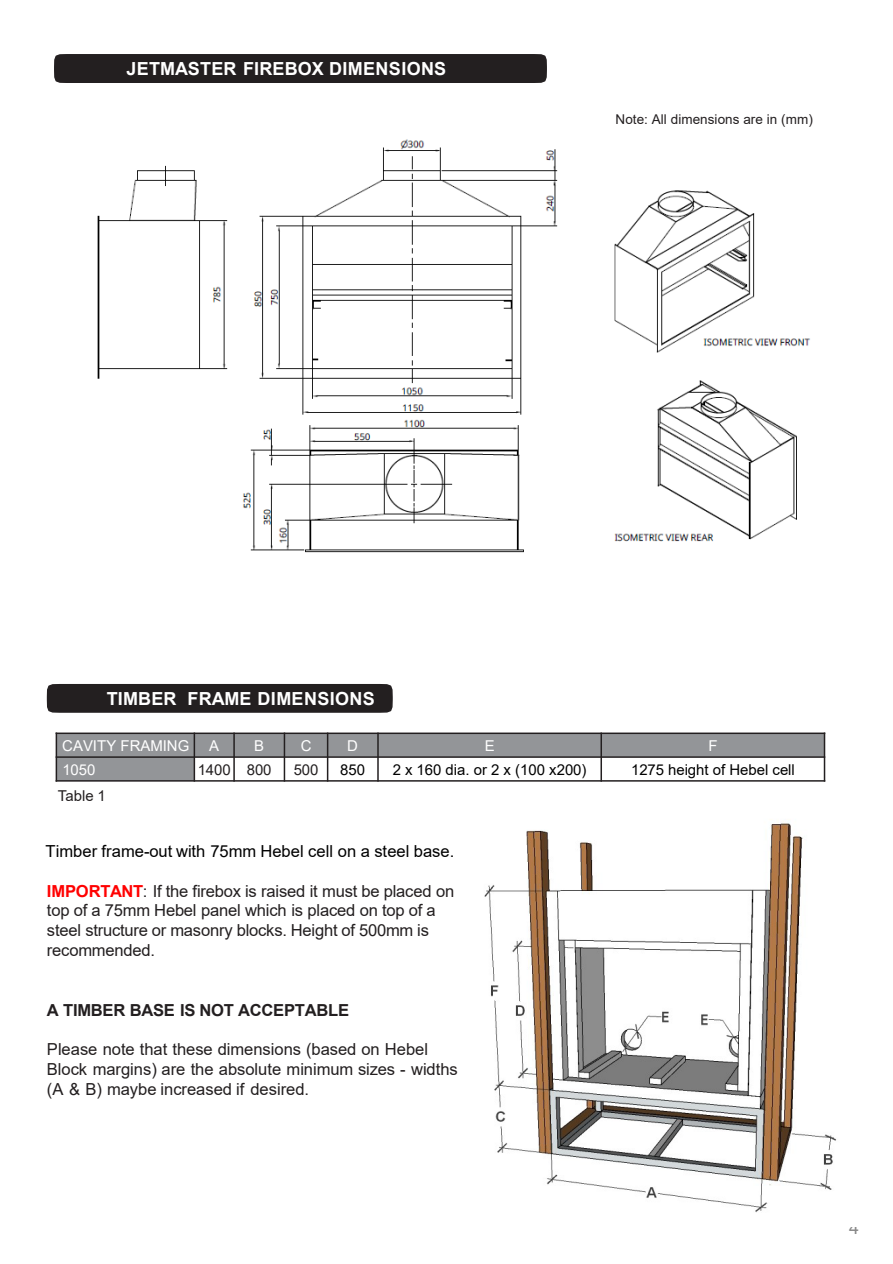
<style>
.page{position:relative;width:893px;height:1264px;background:#fff}
.page>*{position:absolute;margin:0;border:0;box-sizing:border-box;transform-origin:0 0}
.t1{font:700 18px "Arial";letter-spacing:.015em;color:#fff}
.t2{font:18px "Arial";color:#898989}
.t3{font:16.5px/19.8px "Arial";letter-spacing:-.01em;color:#231f20}
.t4{font:16.5px "Arial";color:#000}
.t5{font:700 16.5px "Arial";letter-spacing:-.015em;color:#231f20}
.t6{font:15px "Arial";color:#000}
.t7{font:15px "Arial";color:#fff}
.t8{font:15px "Arial";color:#231f20}
.t9{font:13.5px "Arial";letter-spacing:.005em;color:#231f20}
.s1{font-weight:700;color:#f00}
</style>
<div class="page">
<div style="left:56px;top:733px;width:138px;height:24px;background:#939598"></div>
<div style="left:194px;top:733px;width:40px;height:24px;background:#939598"></div>
<div style="left:234px;top:733px;width:50px;height:24px;background:#939598"></div>
<div style="left:284px;top:733px;width:43px;height:24px;background:#939598"></div>
<div style="left:327px;top:733px;width:51px;height:24px;background:#939598"></div>
<div style="left:378px;top:733px;width:223px;height:24px;background:#939598"></div>
<div style="left:601px;top:733px;width:223px;height:24px;background:#939598"></div>
<div style="left:56px;top:757px;width:138px;height:23px;background:#939598"></div>
<svg style="left:194px;top:734px;width:1px;height:46px"></svg>
<hr style="left:233px;top:732px;width:2px;height:25px;background:#231f20">
<hr style="left:233px;top:757px;width:2px;height:24px;background:#231f20">
<svg style="left:284px;top:734px;width:1px;height:46px"></svg>
<svg style="left:327px;top:734px;width:1px;height:46px"></svg>
<hr style="left:377px;top:732px;width:2px;height:25px;background:#231f20">
<hr style="left:377px;top:757px;width:2px;height:24px;background:#231f20">
<hr style="left:600px;top:732px;width:2px;height:25px;background:#231f20">
<hr style="left:600px;top:757px;width:2px;height:24px;background:#231f20">
<hr style="left:56px;top:756px;width:769px;height:1px;background:#231f20">
<hr style="left:56px;top:732px;width:1px;height:49px;background:#231f20">
<hr style="left:823px;top:732px;width:2px;height:49px;background:#231f20">
<hr style="left:56px;top:732px;width:769px;height:2px;background:#231f20">
<hr style="left:56px;top:780px;width:769px;height:1px;background:#231f20">
<div style="left:46px;top:684px;width:347px;height:29px;background:#231f20"></div>
<div style="left:54px;top:54px;width:493px;height:29px;background:#231f20"></div>
<img style="left:484px;top:823px;width:353px;height:390px">
<img style="left:74px;top:139px;width:736px;height:414px">
<p class="t1" style="left:126px;top:56px;width:321px">JETMASTER FIREBOX DIMENSIONS</p>
<p class="t9" style="left:615px;top:109px;width:199px">Note: All dimensions are in (mm)</p>
<p class="t1" style="left:107px;top:685px;width:270px">TIMBER FRAME DIMENSIONS</p>
<p class="t7" style="left:62px;top:735px;width:129px">CAVITY FRAMING</p>
<p class="t7" style="left:209px;top:735px;width:11px">A</p>
<p class="t7" style="left:254px;top:735px;width:11px">B</p>
<p class="t7" style="left:301px;top:735px;width:12px">C</p>
<p class="t7" style="left:347px;top:735px;width:12px">D</p>
<p class="t7" style="left:484px;top:735px;width:11px">E</p>
<p class="t7" style="left:708px;top:735px;width:11px">F</p>
<p class="t7" style="left:62px;top:758px;width:35px">1050</p>
<p class="t8" style="left:198px;top:758px;width:35px">1400</p>
<p class="t8" style="left:247px;top:758px;width:26px">800</p>
<p class="t8" style="left:293px;top:758px;width:26px">500</p>
<p class="t6" style="left:340px;top:758px;width:26px">850</p>
<p class="t6" style="left:392px;top:758px;width:195px">2 x 160 dia. or 2 x (100 x200)</p>
<p class="t6" style="left:631px;top:758px;width:165px">1275 height of Hebel cell</p>
<p class="t8" style="left:58px;top:784px;width:49px">Table 1</p>
<p class="t4" style="left:46px;top:839px;width:410px">Timber frame-out with 75mm Hebel cell on a steel base.</p>
<p class="t3" style="left:47px;top:880px;width:409px"><span class="s1">IMPORTANT</span>: If the firebox is raised it must be placed on top of a 75mm Hebel panel which is placed on top of a steel structure or masonry blocks. Height of 500mm is recommended.</p>
<p class="t5" style="left:47px;top:997px;width:303px">A TIMBER BASE IS NOT ACCEPTABLE</p>
<p class="t3" style="left:47px;top:1039px;width:412px">Please note that these dimensions (based on Hebel<br>Block margins) are the absolute minimum sizes - widths (A &amp; B) maybe increased if desired.</p>
<p class="t2" style="left:849px;top:1215px;width:12px">4</p>
</div>
